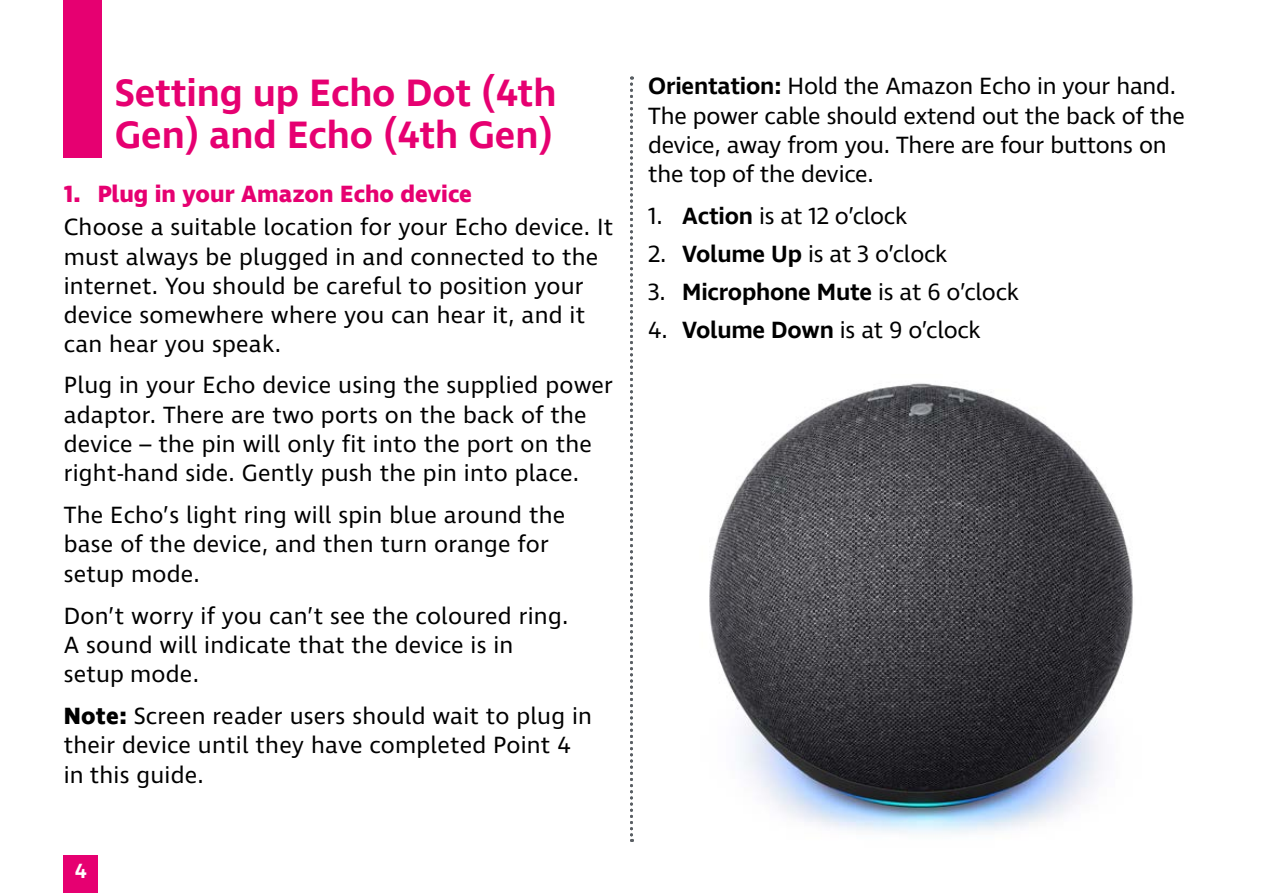
<style>
.page{position:relative;width:1263px;height:893px;background:#fff}
.page>*{position:absolute;margin:0;border:0;box-sizing:border-box;transform-origin:0 0}
.t1{font:600 39px/42px "Ingra";letter-spacing:-.005em;color:#e60071}
.P-16{font:24px/29.2px "Ingra";letter-spacing:.01em;color:#000}
.P-16-2{font:24px/29.2px "Ingra";letter-spacing:-.01em;color:#000}
.h33{font:700 24px "Ingra";color:#e60071}
.t2{font:600 21px "Ingra";color:#fff}
.s1{font-weight:700}
.s2{font-weight:600}
</style>
<div class="page">
<div style="left:64px;top:856px;width:34px;height:37px;background:#e60071"></div>
<svg style="left:630px;top:77px;width:3px;height:765px"></svg>
<div style="left:64px;top:0;width:38px;height:157px;background:#e60071"></div>
<img style="left:709px;top:383px;width:424px;height:451px">
<h2 class="t1" style="left:115px;top:74px;width:443px">Setting up Echo Dot (4th<br>Gen) and Echo (4th Gen)</h2>
<h3 class="h33" style="left:64px;top:179px;width:410px">1. Plug in your Amazon Echo device</h3>
<p class="P-16" style="left:64px;top:214px;width:551px">Choose a suitable location for your Echo device. It must always be plugged in and connected to the internet. You should be careful to position your device somewhere where you can hear it, and it can hear you speak.</p>
<p class="P-16" style="left:64px;top:372px;width:551px">Plug in your Echo device using the supplied power adaptor. There are two ports on the back of the device – the pin will only fit into the port on the right-hand side. Gently push the pin into place.</p>
<p class="P-16" style="left:64px;top:502px;width:503px">The Echo’s light ring will spin blue around the base of the device, and then turn orange for setup mode.</p>
<p class="P-16" style="left:64px;top:602px;width:506px">Don’t worry if you can’t see the coloured ring.<br>A sound will indicate that the device is in setup mode.</p>
<p class="P-16" style="left:64px;top:703px;width:530px"><span class="s1">Note:</span> Screen reader users should wait to plug in their device until they have completed Point 4 in this guide.</p>
<p class="t2" style="left:75px;top:857px;width:13px">4</p>
<p class="P-16-2" style="left:648px;top:73px;width:538px"><span class="s2">Orientation:</span> Hold the Amazon Echo in your hand.<br>The power cable should extend out the back of the device, away from you. There are four buttons on the top of the device.</p>
<p class="P-16-2" style="left:648px;top:203px;width:261px">1. <span class="s2">Action</span> is at 12 o’clock</p>
<p class="P-16-2" style="left:648px;top:241px;width:301px">2. <span class="s2">Volume Up</span> is at 3 o’clock</p>
<p class="P-16-2" style="left:648px;top:278px;width:372px">3. <span class="s2">Microphone Mute</span> is at 6 o’clock</p>
<p class="P-16-2" style="left:648px;top:316px;width:334px">4. <span class="s2">Volume Down</span> is at 9 o’clock</p>
</div>
